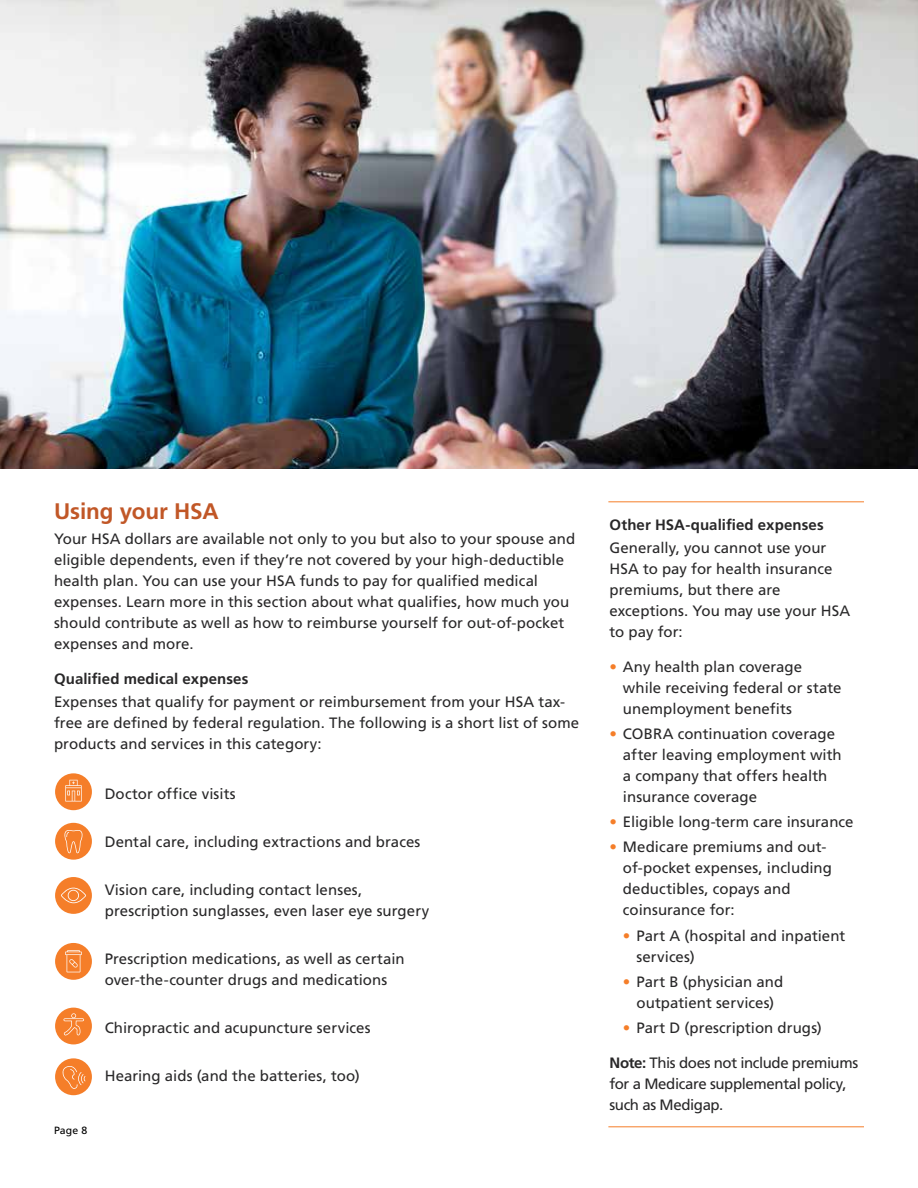
<style>
.page{position:relative;width:918px;height:1188px;background:#fff}
.page>*{position:absolute;margin:0;border:0;box-sizing:border-box;transform-origin:0 0}
.t1{font:700 22.5px "Frutiger LT Pro";letter-spacing:-.005em;color:#c15727}
.t2{font:15px/21px "Frutiger LT Pro";letter-spacing:.005em;color:#292829}
.t3{font:15px/21px "Frutiger LT Pro";letter-spacing:-.025em;color:#292829}
.t4{font:700 15px "Frutiger LT Pro";letter-spacing:.005em;color:#292829}
.t5{font:10.5px "Frutiger LT Pro";color:#000}
.s1{color:#f57e29}
.s2{font-weight:700}
</style>
<div class="page">
<div style="left:55px;top:773px;width:37px;height:37px;background:#f57e29;border-radius:50%"></div>
<svg style="left:65px;top:780px;width:17px;height:22px"></svg>
<div style="left:55px;top:823px;width:37px;height:37px;background:#f57e29;border-radius:50%"></div>
<svg style="left:64px;top:830px;width:19px;height:23px"></svg>
<div style="left:55px;top:1058px;width:37px;height:37px;background:#f57e29;border-radius:50%"></div>
<svg style="left:62px;top:1066px;width:23px;height:23px"></svg>
<div style="left:55px;top:877px;width:37px;height:37px;background:#f57e29;border-radius:50%"></div>
<svg style="left:61px;top:887px;width:25px;height:16px"></svg>
<div style="left:55px;top:943px;width:37px;height:37px;background:#f57e29;border-radius:50%"></div>
<svg style="left:65px;top:950px;width:17px;height:22px"></svg>
<div style="left:55px;top:1008px;width:37px;height:36px;background:#f57e29;border-radius:50%"></div>
<svg style="left:64px;top:1013px;width:20px;height:23px"></svg>
<hr style="left:608px;top:501px;width:256px;height:1px;background:#f57e29">
<img style="left:0;top:0;width:918px;height:469px">
<hr style="left:608px;top:1126px;width:256px;height:1px;background:#f57e29">
<h1 class="t1" style="left:54px;top:498px;width:166px">Using your HSA</h1>
<p class="t2" style="left:54px;top:529px;width:523px">Your HSA dollars are available not only to you but also to your spouse and eligible dependents, even if they’re not covered by your high-deductible health plan. You can use your HSA funds to pay for qualified medical expenses. Learn more in this section about what qualifies, how much you should contribute as well as how to reimburse yourself for out-of-pocket expenses and more.</p>
<p class="t4" style="left:54px;top:670px;width:196px">Qualified medical expenses</p>
<p class="t2" style="left:54px;top:691px;width:527px">Expenses that qualify for payment or reimbursement from your HSA tax&shy;free are defined by federal regulation. The following is a short list of some products and services in this category:</p>
<p class="t2" style="left:105px;top:783px;width:132px">Doctor office visits</p>
<p class="t2" style="left:105px;top:831px;width:317px">Dental care, including extractions and braces</p>
<p class="t2" style="left:105px;top:879px;width:326px">Vision care, including contact lenses, prescription sunglasses, even laser eye surgery</p>
<p class="t2" style="left:105px;top:948px;width:301px">Prescription medications, as well as certain over-the-counter drugs and medications</p>
<p class="t2" style="left:105px;top:1017px;width:267px">Chiropractic and acupuncture services</p>
<p class="t2" style="left:105px;top:1065px;width:257px">Hearing aids (and the batteries, too)</p>
<p class="t5" style="left:54px;top:1124px;width:35px">Page 8</p>
<p class="t4" style="left:609px;top:516px;width:216px">Other HSA-qualified expenses</p>
<p class="t2" style="left:609px;top:537px;width:242px">Generally, you cannot use your<br>HSA to pay for health insurance premiums, but there are exceptions. You may use your HSA to pay for:</p>
<p class="t2" style="left:623px;top:656px;width:220px;text-indent:-14px"><span class="s1">•</span> Any health plan coverage while receiving federal or state unemployment benefits</p>
<p class="t2" style="left:623px;top:723px;width:220px;text-indent:-14px"><span class="s1">•</span> COBRA continuation coverage after leaving employment with a company that offers health insurance coverage</p>
<p class="t2" style="left:609px;top:812px;width:246px"><span class="s1">•</span> Eligible long-term care insurance</p>
<p class="t2" style="left:623px;top:837px;width:211px;text-indent:-14px"><span class="s1">•</span> Medicare premiums and out&shy;of-pocket expenses, including deductibles, copays and coinsurance for:</p>
<p class="t2" style="left:636px;top:925px;width:210px;text-indent:-14px"><span class="s1">•</span> Part A (hospital and inpatient services)</p>
<p class="t2" style="left:623px;top:972px;width:162px;text-align:center"><span class="s1">•</span> Part B (physician and outpatient services)</p>
<p class="t2" style="left:623px;top:1018px;width:200px"><span class="s1">•</span> Part D (prescription drugs)</p>
<p class="t3" style="left:609px;top:1052px;width:250px"><span class="s2">Note:</span> This does not include premiums for a Medicare supplemental policy, such as Medigap.</p>
</div>
